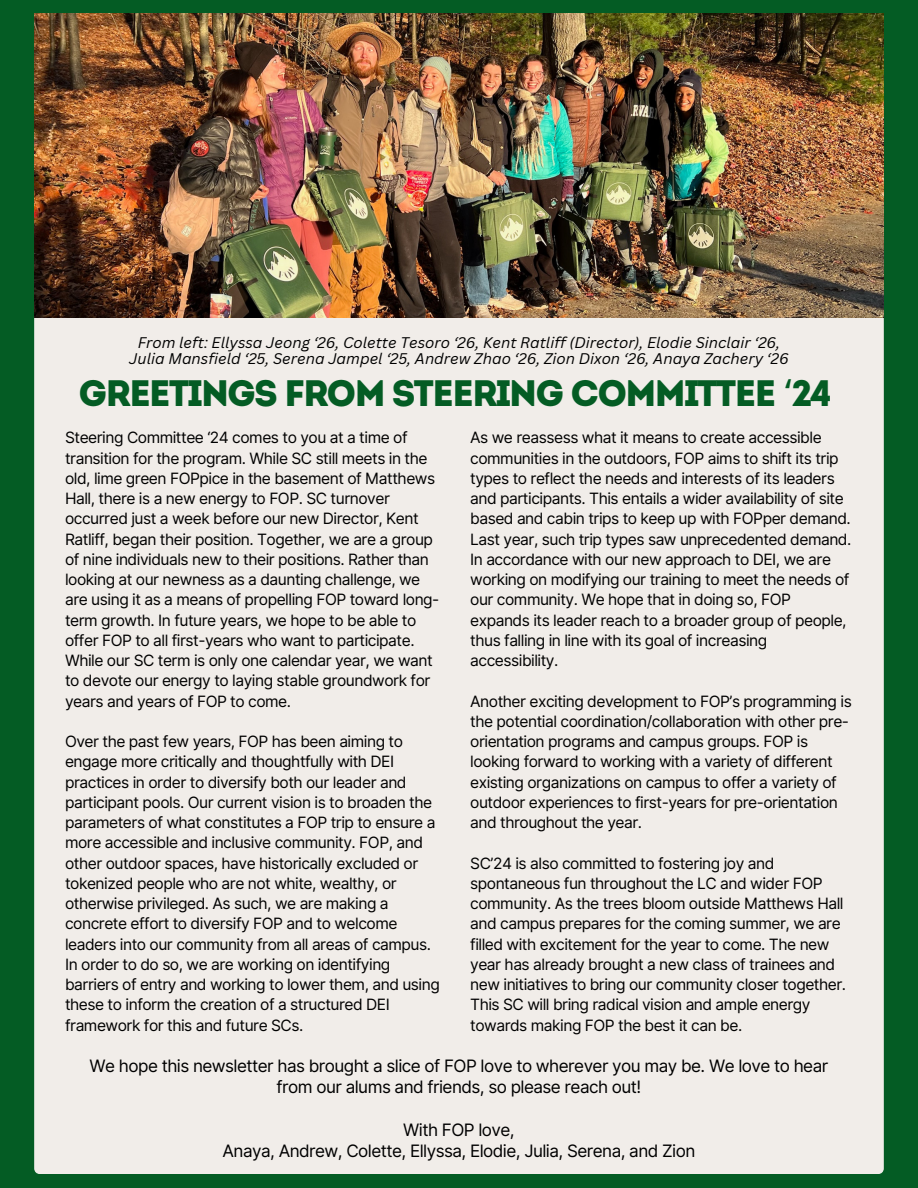
<style>
.page{position:relative;width:918px;height:1188px;background:#045c24}
.page>*{position:absolute;margin:0;border:0;box-sizing:border-box;transform-origin:0 0}
.t1{font:36.75px "Intro";letter-spacing:-.055em;color:#045c24}
.t2{font:17.1px/21.3px "Inter";letter-spacing:-.03em;color:#000;text-align:center}
.t3{font:15.6px/20.2px "Inter";letter-spacing:-.03em;color:#000}
.t4{font:italic 15px "Canva Sans";color:#000}
.s1{font-family:"Noto Sans Gurmukhi"}
</style>
<div class="page">
<div style="left:34px;top:318px;width:850px;height:856px;background:#f1ede9"></div>
<img style="left:34px;top:14px;width:850px;height:304px">
<h2 class="t4" style="left:138px;top:332px;width:644px">From left: Ellyssa Jeong ‘26, Colette Tesoro ‘26, Kent Ratliff (Director), Elodie Sinclair ‘26,</h2>
<h2 class="t4" style="left:129px;top:348px;width:661px">Julia Mansfield ‘25, Serena Jampel ‘25, Andrew Zhao ‘26, Zion Dixon ‘26, Anaya Zachery ‘26</h2>
<p class="t1" style="left:78px;top:379px;width:754px">GREETINGS FROM STEERING COMMITTEE <span class="s1">‘</span>24</p>
<p class="t3" style="left:65px;top:428px;width:376px">Steering Committee ‘24 comes to you at a time of transition for the program. While SC still meets in the old, lime green FOPpice in the basement of Matthews Hall, there is a new energy to FOP. SC turnover occurred just a week before our new Director, Kent Ratliff, began their position. Together, we are a group of nine individuals new to their positions. Rather than looking at our newness as a daunting challenge, we are using it as a means of propelling FOP toward long&shy;term growth. In future years, we hope to be able to offer FOP to all first-years who want to participate.<br>While our SC term is only one calendar year, we want to devote our energy to laying stable groundwork for years and years of FOP to come.</p>
<h1 class="t3" style="left:65px;top:731px;width:376px">Over the past few years, FOP has been aiming to engage more critically and thoughtfully with DEI practices in order to diversify both our leader and participant pools. Our current vision is to broaden the parameters of what constitutes a FOP trip to ensure a more accessible and inclusive community. FOP, and other outdoor spaces, have historically excluded or tokenized people who are not white, wealthy, or otherwise privileged. As such, we are making a concrete effort to diversify FOP and to welcome leaders into our community from all areas of campus.<br>In order to do so, we are working on identifying barriers of entry and working to lower them, and using these to inform the creation of a structured DEI framework for this and future SCs.</h1>
<h2 class="t3" style="left:470px;top:428px;width:383px">As we reassess what it means to create accessible communities in the outdoors, FOP aims to shift its trip types to reflect the needs and interests of its leaders and participants. This entails a wider availability of site based and cabin trips to keep up with FOPper demand.<br>Last year, such trip types saw unprecedented demand.<br>In accordance with our new approach to DEI, we are working on modifying our training to meet the needs of our community. We hope that in doing so, FOP expands its leader reach to a broader group of people, thus falling in line with its goal of increasing accessibility.</h2>
<h2 class="t3" style="left:470px;top:691px;width:383px">Another exciting development to FOP’s programming is the potential coordination/collaboration with other pre&shy;orientation programs and campus groups. FOP is looking forward to working with a variety of different existing organizations on campus to offer a variety of outdoor experiences to first-years for pre-orientation and throughout the year.</h2>
<h2 class="t3" style="left:470px;top:853px;width:377px">SC’24 is also committed to fostering joy and spontaneous fun throughout the LC and wider FOP community. As the trees bloom outside Matthews Hall and campus prepares for the coming summer, we are filled with excitement for the year to come. The new year has already brought a new class of trainees and new initiatives to bring our community closer together.<br>This SC will bring radical vision and ample energy towards making FOP the best it can be.</h2>
<h2 class="t2" style="left:90px;top:1055px;width:740px">We hope this newsletter has brought a slice of FOP love to wherever you may be. We love to hear from our alums and friends, so please reach out!</h2>
<h2 class="t2" style="left:223px;top:1119px;width:474px">With FOP love,<br>Anaya, Andrew, Colette, Ellyssa, Elodie, Julia, Serena, and Zion</h2>
</div>
